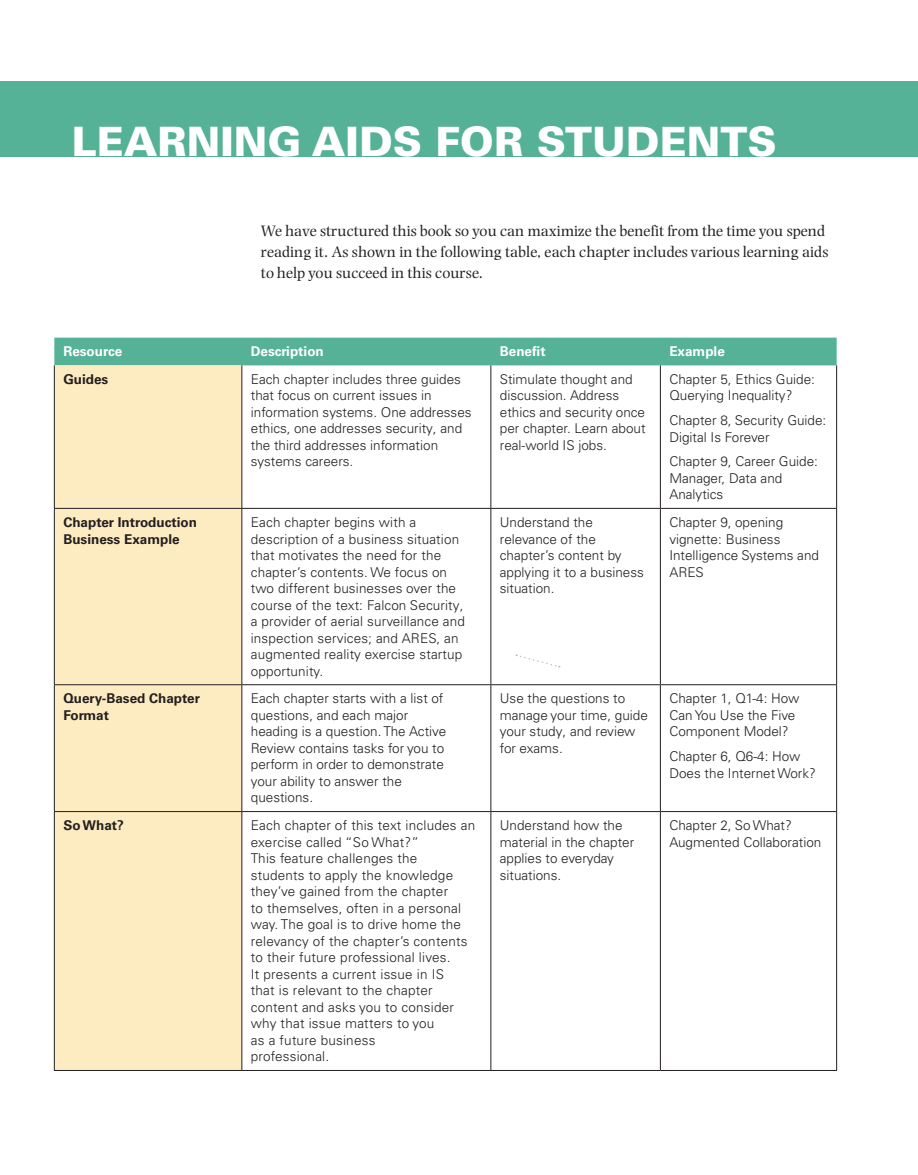
<style>
.page{position:relative;width:918px;height:1175px;background:#fff}
.page>*{position:absolute;margin:0;border:0;box-sizing:border-box;transform-origin:0 0}
.t1{font:900 40.5px "Univers LT Pro 75";color:#fff}
.t2{font:15.75px/21px "Photina MT Pro";color:#231f20}
.t3{font:300 13.5px/16.5px "Univers LT Pro 45";color:#231f20}
.t4{font:700 13.5px/16.5px "Univers LT Pro 65";color:#231f20}
.t5{font:700 13.5px "Univers LT Pro 65";color:#fff}
</style>
<div class="page">
<div style="left:0;top:81px;width:918px;height:75px;background:#56b296"></div>
<svg style="left:516px;top:654px;width:44px;height:14px"></svg>
<div style="left:54px;top:337px;width:783px;height:28px;background:#56b296"></div>
<div style="left:55px;top:365px;width:186px;height:705px;background:#fdecc1"></div>
<hr style="left:54px;top:365px;width:1px;height:143px;background:#231f20">
<hr style="left:241px;top:365px;width:1px;height:143px;background:#231f20">
<hr style="left:490px;top:365px;width:1px;height:143px;background:#231f20">
<hr style="left:660px;top:365px;width:1px;height:143px;background:#231f20">
<hr style="left:836px;top:365px;width:1px;height:143px;background:#231f20">
<hr style="left:54px;top:508px;width:188px;height:1px;background:#231f20">
<hr style="left:54px;top:509px;width:1px;height:175px;background:#231f20">
<hr style="left:242px;top:508px;width:249px;height:1px;background:#231f20">
<hr style="left:241px;top:509px;width:1px;height:175px;background:#231f20">
<hr style="left:491px;top:508px;width:169px;height:1px;background:#231f20">
<hr style="left:490px;top:509px;width:1px;height:175px;background:#231f20">
<hr style="left:660px;top:508px;width:177px;height:1px;background:#231f20">
<hr style="left:660px;top:509px;width:1px;height:175px;background:#231f20">
<hr style="left:836px;top:509px;width:1px;height:175px;background:#231f20">
<hr style="left:54px;top:684px;width:188px;height:1px;background:#231f20">
<hr style="left:54px;top:685px;width:1px;height:126px;background:#231f20">
<hr style="left:242px;top:684px;width:249px;height:1px;background:#231f20">
<hr style="left:241px;top:685px;width:1px;height:126px;background:#231f20">
<hr style="left:491px;top:684px;width:169px;height:1px;background:#231f20">
<hr style="left:490px;top:685px;width:1px;height:126px;background:#231f20">
<hr style="left:660px;top:684px;width:177px;height:1px;background:#231f20">
<hr style="left:660px;top:685px;width:1px;height:126px;background:#231f20">
<hr style="left:836px;top:685px;width:1px;height:126px;background:#231f20">
<hr style="left:54px;top:811px;width:188px;height:1px;background:#231f20">
<hr style="left:54px;top:812px;width:1px;height:258px;background:#231f20">
<hr style="left:242px;top:811px;width:249px;height:1px;background:#231f20">
<hr style="left:241px;top:812px;width:1px;height:258px;background:#231f20">
<hr style="left:491px;top:811px;width:169px;height:1px;background:#231f20">
<hr style="left:490px;top:812px;width:1px;height:258px;background:#231f20">
<hr style="left:660px;top:811px;width:177px;height:1px;background:#231f20">
<hr style="left:660px;top:812px;width:1px;height:258px;background:#231f20">
<hr style="left:836px;top:812px;width:1px;height:258px;background:#231f20">
<hr style="left:54px;top:1070px;width:188px;height:1px;background:#231f20">
<hr style="left:242px;top:1070px;width:249px;height:1px;background:#231f20">
<hr style="left:491px;top:1070px;width:169px;height:1px;background:#231f20">
<hr style="left:660px;top:1070px;width:177px;height:1px;background:#231f20">
<p class="t1" style="left:72px;top:116px;width:706px">LEARNING AIDS FOR STUDENTS</p>
<p class="t2" style="left:261px;top:221px;width:569px">We have structured this book so you can maximize the benefit from the time you spend reading it. As shown in the following table, each chapter includes various learning aids to help you succeed in this course.</p>
<p class="t5" style="left:63px;top:343px;width:60px">Resource</p>
<p class="t5" style="left:251px;top:343px;width:74px">Description</p>
<p class="t5" style="left:500px;top:343px;width:47px">Benefit</p>
<p class="t5" style="left:669px;top:343px;width:57px">Example</p>
<p class="t4" style="left:63px;top:371px;width:47px">Guides</p>
<p class="t3" style="left:251px;top:371px;width:222px">Each chapter includes three guides that focus on current issues in information systems. One addresses ethics, one addresses security, and the third addresses information systems careers.</p>
<p class="t3" style="left:500px;top:371px;width:147px">Stimulate thought and discussion. Address ethics and security once per chapter. Learn about real-world IS jobs.</p>
<p class="t3" style="left:669px;top:371px;width:147px">Chapter 5, Ethics Guide:<br>Querying Inequality?</p>
<p class="t3" style="left:669px;top:412px;width:159px">Chapter 8, Security Guide:<br>Digital Is Forever</p>
<p class="t3" style="left:669px;top:453px;width:150px">Chapter 9, Career Guide:<br>Manager, Data and<br>Analytics</p>
<p class="t4" style="left:63px;top:514px;width:135px">Chapter Introduction<br>Business Example</p>
<p class="t3" style="left:251px;top:514px;width:216px">Each chapter begins with a description of a business situation that motivates the need for the chapter’s contents. We focus on two different businesses over the course of the text: Falcon Security, a provider of aerial surveillance and inspection services; and ARES, an augmented reality exercise startup opportunity.</p>
<p class="t3" style="left:500px;top:514px;width:146px">Understand the relevance of the chapter’s content by applying it to a business situation.</p>
<p class="t3" style="left:669px;top:514px;width:151px">Chapter 9, opening vignette: Business<br>Intelligence Systems and<br>ARES</p>
<p class="t4" style="left:63px;top:690px;width:138px">Query-Based Chapter<br>Format</p>
<p class="t3" style="left:251px;top:690px;width:197px">Each chapter starts with a list of questions, and each major heading is a question. The Active<br>Review contains tasks for you to perform in order to demonstrate your ability to answer the questions.</p>
<p class="t3" style="left:500px;top:690px;width:150px">Use the questions to manage your time, guide your study, and review for exams.</p>
<p class="t3" style="left:669px;top:690px;width:132px">Chapter 1, Q1-4: How<br>Can You Use the Five<br>Component Model?</p>
<p class="t3" style="left:669px;top:748px;width:148px">Chapter 6, Q6-4: How<br>Does the Internet Work?</p>
<p class="t4" style="left:63px;top:817px;width:62px">So What?</p>
<p class="t3" style="left:251px;top:817px;width:226px">Each chapter of this text includes an exercise called “So What?”<br>This feature challenges the<br>students to apply the knowledge they’ve gained from the chapter<br>to themselves, often in a personal way. The goal is to drive home the relevancy of the chapter’s contents to their future professional lives.<br>It presents a current issue in IS<br>that is relevant to the chapter content and asks you to consider why that issue matters to you<br>as a future business<br>professional.</p>
<p class="t3" style="left:500px;top:817px;width:136px">Understand how the material in the chapter applies to everyday situations.</p>
<p class="t3" style="left:669px;top:817px;width:153px">Chapter 2, So What?<br>Augmented Collaboration</p>
</div>
